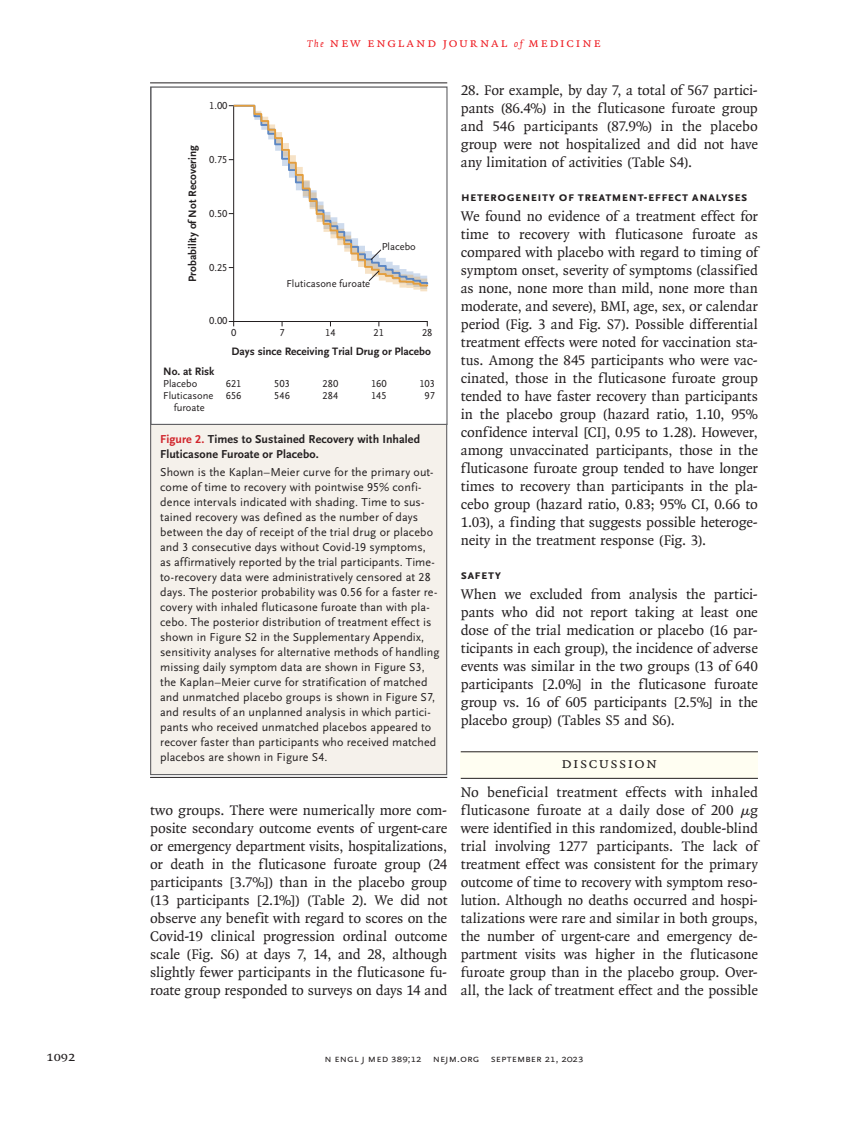
<style>
.page{position:relative;width:851px;height:1134px;background:#fff}
.page>*{position:absolute;margin:0;border:0;box-sizing:border-box;transform-origin:0 0}
.head1{font:15.75px "OTNEJM Quadraat Small Cap";letter-spacing:.075em;color:#231f20}
.paragraph_first{font:15px/18px "OTNEJM Quadraat";letter-spacing:-.005em;color:#231f20;text-align:justify}
.paragraph{font:15px/18px "OTNEJM Quadraat";letter-spacing:-.005em;color:#231f20;text-align:justify}
.Folio{font:14.25px "OTNEJM Quadraat Cap";color:#231f20}
.head2{font:700 13.5px "OTNEJM Scala Sans Small LF Cap";letter-spacing:.02em;color:#231f20}
.runninghdL{font:13.5px "OTNEJM Quadraat Cap";letter-spacing:.11em;color:#ee1d23}
.figurelegend{font:12px/15px "OTNEJM Scala Sans LF";letter-spacing:.01em;color:#231f20}
.figuretitle{font:700 12px/15px "OTNEJM Scala Sans LF";letter-spacing:.005em;color:#231f20}
.t1{font:700 11.25px "OTNEJM Scala Sans LF";color:#231f20}
.t2{font:10.8px "OTNEJM Scala Sans LF Cap";letter-spacing:.01em;color:#231f20}
.t3{font:10.5px/12px "OTNEJM Scala Sans LF";color:#231f20}
.s1{font-family:"OTNEJM Quadraat";font-style:italic;font-size:10.5px}
.s2{color:#d1232a}
.s3{font-family:"OTNEJM Scala Sans LF Small Cap"}
</style>
<div class="page">
<div style="left:460px;top:751px;width:298px;height:27px;background:#fffef2"></div>
<hr style="left:460px;top:778px;width:298px;height:1px;background:#231f20">
<hr style="left:460px;top:751px;width:298px;height:1px;background:#231f20">
<hr style="left:150px;top:777px;width:297px;height:1px;background:#231f20">
<hr style="left:150px;top:82px;width:297px;height:1px;background:#231f20">
<div style="left:151px;top:424px;width:295px;height:351px;background:#f5f1eb"></div>
<div style="left:150px;top:424px;width:297px;height:351px;border:1px solid #636366"></div>
<hr style="left:233px;top:106px;width:1px;height:216px;background:#231f20">
<hr style="left:234px;top:321px;width:193px;height:1px;background:#231f20">
<svg style="left:229px;top:104px;width:200px;height:187px"></svg>
<div style="left:150px;top:86px;width:297px;height:339px;border:1px solid #636366"></div>
<p class="runninghdL" style="left:307px;top:35px;width:295px"><span class="s1">The</span> new england journal <span class="s1">of</span> medicine</p>
<p class="t3" style="left:209px;top:100px;width:20px">1.00</p>
<p class="t1" style="left:186px;top:282px;width:138px;rotate:-90deg">Probability of Not Recovering</p>
<p class="t3" style="left:209px;top:153px;width:20px">0.75</p>
<p class="t3" style="left:209px;top:207px;width:20px">0.50</p>
<p class="t3" style="left:209px;top:261px;width:20px">0.25</p>
<p class="t3" style="left:286px;top:278px;width:85px">Fluticasone furoate</p>
<p class="t3" style="left:382px;top:241px;width:36px">Placebo</p>
<p class="t3" style="left:209px;top:315px;width:20px">0.00</p>
<p class="t3" style="left:231px;top:327px;width:7px">0</p>
<p class="t3" style="left:279px;top:327px;width:7px">7</p>
<p class="t3" style="left:325px;top:327px;width:12px">14</p>
<p class="t3" style="left:373px;top:327px;width:12px">21</p>
<p class="t3" style="left:422px;top:327px;width:12px">28</p>
<p class="t1" style="left:231px;top:345px;width:201px">Days since Receiving Trial Drug or Placebo</p>
<p class="t1" style="left:163px;top:365px;width:53px">No. at Risk</p>
<p class="t3" style="left:163px;top:378px;width:36px">Placebo</p>
<p class="t3" style="left:163px;top:390px;width:52px">Fluticasone</p>
<p class="t3" style="left:174px;top:402px;width:32px">furoate</p>
<p class="t3" style="left:226px;top:378px;width:17px">621<br>656</p>
<p class="t3" style="left:274px;top:378px;width:17px">503<br>546</p>
<p class="t3" style="left:322px;top:378px;width:17px">280<br>284</p>
<p class="t3" style="left:371px;top:378px;width:17px">160<br>145</p>
<p class="t3" style="left:419px;top:378px;width:17px;text-align:center">103<br>97</p>
<p class="figuretitle" style="left:160px;top:431px;width:261px"><span class="s2">Figure 2.</span> Times to Sustained Recovery with Inhaled<br>Fluticasone Furoate or Placebo.</p>
<p class="figurelegend" style="left:160px;top:464px;width:281px">Shown is the Kaplan–Meier curve for the primary out&shy;come of time to recovery with pointwise 95% confi&shy;dence intervals indicated with shading. Time to sus&shy;tained recovery was defined as the number of days between the day of receipt of the trial drug or placebo and 3 consecutive days without Covid-19 symptoms, as affirmatively reported by the trial participants. Time&shy;to-recovery data were administratively censored at 28 days. The posterior probability was 0.56 for a faster re&shy;covery with inhaled fluticasone furoate than with pla&shy;cebo. The posterior distribution of treatment effect is shown in Figure S2 in the Supplementary Appendix, sensitivity analyses for alternative methods of handling missing daily symptom data are shown in Figure S3, the Kaplan–Meier curve for stratification of matched and unmatched placebo groups is shown in Figure S7, and results of an unplanned analysis in which partici&shy;pants who received unmatched placebos appeared to recover faster than participants who received matched placebos are shown in Figure S4.</p>
<p class="paragraph" style="left:150px;top:801px;width:299px">two groups. There were numerically more com&shy;posite secondary outcome events of urgent-care or emergency department visits, hospitalizations, or death in the fluticasone furoate group (24 participants [3.7%]) than in the placebo group (13 participants [2.1%]) (Table 2). We did not observe any benefit with regard to scores on the Covid-19 clinical progression ordinal outcome scale (Fig. S6) at days 7, 14, and 28, although slightly fewer participants in the fluticasone fu&shy;roate group responded to surveys on days 14 and</p>
<p class="paragraph" style="left:460px;top:81px;width:299px">28. For example, by day 7, a total of 567 partici&shy;pants (86.4%) in the fluticasone furoate group and 546 participants (87.9%) in the placebo group were not hospitalized and did not have any limitation of activities (Table S4).</p>
<p class="head2" style="left:460px;top:189px;width:288px">Heterogeneity of Treatment-Effect Analyses</p>
<p class="paragraph_first" style="left:460px;top:207px;width:299px">We found no evidence of a treatment effect for time to recovery with fluticasone furoate as compared with placebo with regard to timing of symptom onset, severity of symptoms (classified as none, none more than mild, none more than moderate, and severe), BMI, age, sex, or calendar period (Fig. 3 and Fig. S7). Possible differential treatment effects were noted for vaccination sta&shy;tus. Among the 845 participants who were vac&shy;cinated, those in the fluticasone furoate group tended to have faster recovery than participants in the placebo group (hazard ratio, 1.10, 95% confidence interval [CI], 0.95 to 1.28). However, among unvaccinated participants, those in the fluticasone furoate group tended to have longer times to recovery than participants in the pla&shy;cebo group (hazard ratio, 0.83; 95% CI, 0.66 to 1.03), a finding that suggests possible heteroge&shy;neity in the treatment response (Fig. 3).</p>
<p class="head2" style="left:460px;top:567px;width:42px">Safety</p>
<p class="paragraph_first" style="left:460px;top:585px;width:299px">When we excluded from analysis the partici&shy;pants who did not report taking at least one dose of the trial medication or placebo (16 par&shy;ticipants in each group), the incidence of adverse events was similar in the two groups (13 of 640 participants [2.0%] in the fluticasone furoate group vs. 16 of 605 participants [2.5%] in the placebo group) (Tables S5 and S6).</p>
<p class="head1" style="left:561px;top:754px;width:98px">Discussion</p>
<p class="paragraph_first" style="left:460px;top:783px;width:299px">No beneficial treatment effects with inhaled fluticasone furoate at a daily dose of 200 μg were identified in this randomized, double-blind trial involving 1277 participants. The lack of treatment effect was consistent for the primary outcome of time to recovery with symptom reso&shy;lution. Although no deaths occurred and hospi&shy;talizations were rare and similar in both groups, the number of urgent-care and emergency de&shy;partment visits was higher in the fluticasone furoate group than in the placebo group. Over&shy;all, the lack of treatment effect and the possible</p>
<p class="Folio" style="left:46px;top:1048px;width:30px">1092</p>
<p class="t2" style="left:324px;top:1053px;width:261px">n engl j med 389;12 nejm.org <span class="s3">September 21, 2023</span></p>
</div>
